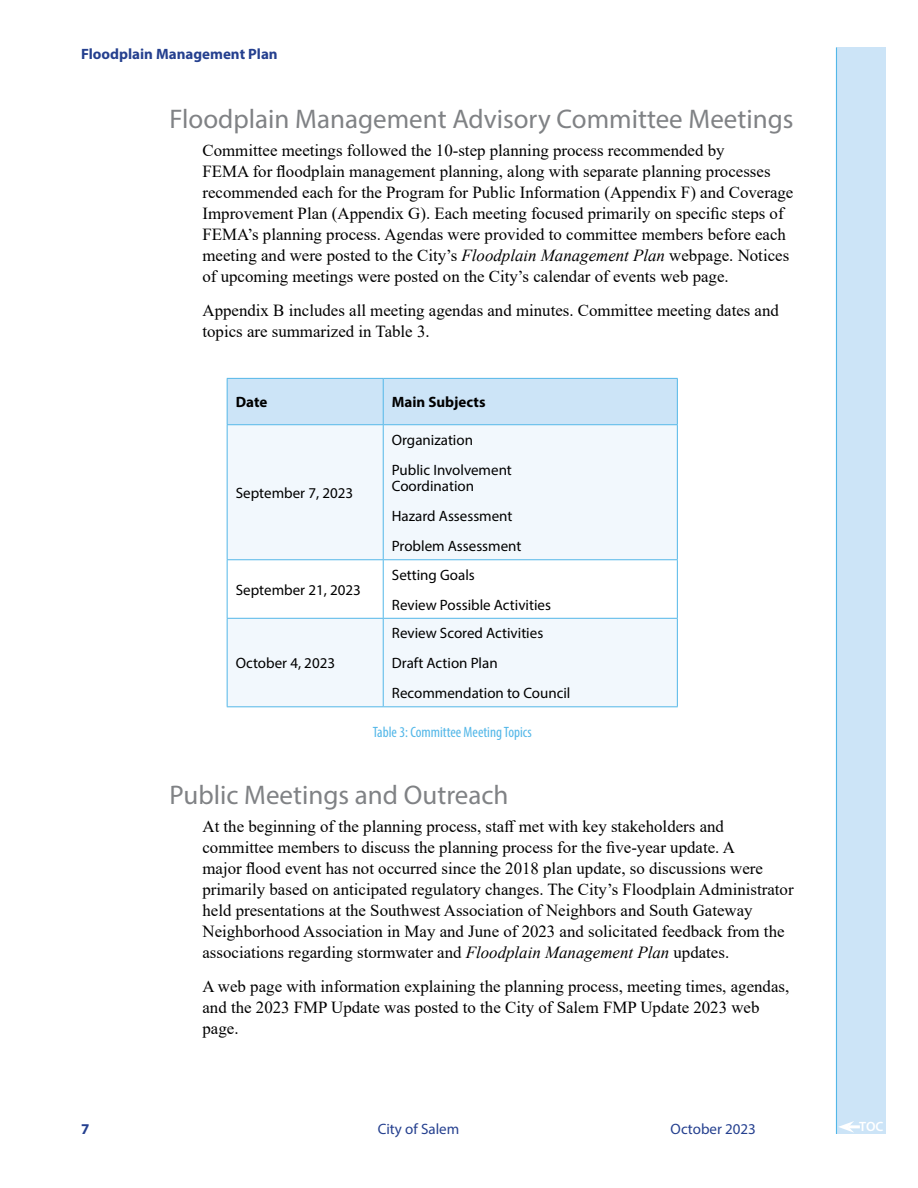
<style>
.page{position:relative;width:918px;height:1188px;background:#fff}
.page>*{position:absolute;margin:0;border:0;box-sizing:border-box;transform-origin:0 0}
.t1{font:27px "Myriad Pro";color:#808285}
.t2{font:16.8px/21px "Times New Roman";color:#000}
.t3{font:15px/30px "Myriad Pro";color:#000}
.t4{font:condensed 15px "Myriad Pro";color:#53b7e8}
.t5{font:700 15px "Myriad Pro";color:#25408f}
.t6{font:15px "Myriad Pro";color:#25408f}
.t7{font:700 15px "Myriad Pro";color:#000}
.t8{font:600 13.5px "Myriad Pro";color:#fff}
.s1{font-style:italic}
</style>
<div class="page">
<div style="left:836px;top:48px;width:50px;height:1086px;background:#cce4f7"></div>
<hr style="left:836px;top:48px;width:1px;height:1086px;background:#53b7e8">
<div style="left:228px;top:379px;width:449px;height:45px;background:#cce4f7"></div>
<svg style="left:228px;top:425px;width:449px;height:281px;fill:#f2f8fd"></svg>
<hr style="left:383px;top:560px;width:1px;height:58px;background:#53b7e8">
<hr style="left:227px;top:619px;width:1px;height:87px;background:#53b7e8">
<hr style="left:677px;top:619px;width:1px;height:87px;background:#53b7e8">
<hr style="left:227px;top:706px;width:156px;height:1px;background:#53b7e8">
<hr style="left:383px;top:706px;width:295px;height:1px;background:#53b7e8">
<hr style="left:227px;top:378px;width:156px;height:1px;background:#53b7e8">
<hr style="left:227px;top:379px;width:1px;height:45px;background:#53b7e8">
<hr style="left:383px;top:378px;width:295px;height:1px;background:#53b7e8">
<hr style="left:383px;top:379px;width:1px;height:45px;background:#53b7e8">
<hr style="left:677px;top:379px;width:1px;height:45px;background:#53b7e8">
<hr style="left:227px;top:424px;width:156px;height:1px;background:#53b7e8">
<hr style="left:227px;top:425px;width:1px;height:134px;background:#53b7e8">
<hr style="left:383px;top:424px;width:295px;height:1px;background:#53b7e8">
<hr style="left:383px;top:425px;width:1px;height:134px;background:#53b7e8">
<hr style="left:677px;top:425px;width:1px;height:134px;background:#53b7e8">
<hr style="left:227px;top:559px;width:156px;height:1px;background:#53b7e8">
<hr style="left:227px;top:560px;width:1px;height:58px;background:#53b7e8">
<hr style="left:383px;top:559px;width:295px;height:1px;background:#53b7e8">
<hr style="left:677px;top:560px;width:1px;height:58px;background:#53b7e8">
<hr style="left:227px;top:618px;width:156px;height:1px;background:#53b7e8">
<hr style="left:383px;top:618px;width:295px;height:1px;background:#53b7e8">
<hr style="left:383px;top:619px;width:1px;height:87px;background:#53b7e8">
<svg style="left:838px;top:1121px;width:22px;height:12px"></svg>
<p class="t5" style="left:81px;top:44px;width:198px">Floodplain Management Plan</p>
<h1 class="t1" style="left:170px;top:103px;width:625px">Floodplain Management Advisory Committee Meetings</h1>
<p class="t2" style="left:202px;top:139px;width:592px">Committee meetings followed the 10-step planning process recommended by<br>FEMA for floodplain management planning, along with separate planning processes recommended each for the Program for Public Information (Appendix F) and Coverage Improvement Plan (Appendix G). Each meeting focused primarily on specific steps of FEMA’s planning process. Agendas were provided to committee members before each meeting and were posted to the City’s <span class="s1">Floodplain Management Plan</span> webpage. Notices of upcoming meetings were posted on the City’s calendar of events web page.</p>
<p class="t2" style="left:202px;top:300px;width:578px">Appendix B includes all meeting agendas and minutes. Committee meeting dates and topics are summarized in Table 3.</p>
<p class="t7" style="left:236px;top:392px;width:33px">Date</p>
<p class="t7" style="left:392px;top:392px;width:95px">Main Subjects</p>
<p class="t3" style="left:236px;top:478px;width:119px">September 7, 2023</p>
<p class="t3" style="left:236px;top:574px;width:127px">September 21, 2023</p>
<p class="t3" style="left:236px;top:648px;width:101px">October 4, 2023</p>
<p class="t3" style="left:392px;top:424px;width:122px">Organization<br>Public Involvement</p>
<p class="t3" style="left:392px;top:471px;width:131px">Coordination<br>Hazard Assessment<br>Problem Assessment</p>
<p class="t3" style="left:392px;top:559px;width:161px">Setting Goals<br>Review Possible Activities</p>
<p class="t3" style="left:392px;top:618px;width:180px">Review Scored Activities<br>Draft Action Plan<br>Recommendation to Council</p>
<p class="t4" style="left:373px;top:723px;width:160px">Table 3: Committee Meeting Topics</p>
<h1 class="t1" style="left:170px;top:778px;width:341px">Public Meetings and Outreach</h1>
<p class="t2" style="left:202px;top:815px;width:593px">At the beginning of the planning process, staff met with key stakeholders and committee members to discuss the planning process for the five-year update. A<br>major flood event has not occurred since the 2018 plan update, so discussions were primarily based on anticipated regulatory changes. The City’s Floodplain Administrator held presentations at the Southwest Association of Neighbors and South Gateway Neighborhood Association in May and June of 2023 and solicitated feedback from the associations regarding stormwater and <span class="s1">Floodplain Management Plan</span> updates.</p>
<p class="t2" style="left:202px;top:976px;width:588px">A web page with information explaining the planning process, meeting times, agendas, and the 2023 FMP Update was posted to the City of Salem FMP Update 2023 web page.</p>
<p class="t5" style="left:81px;top:1119px;width:10px">7</p>
<p class="t6" style="left:378px;top:1120px;width:83px">City of Salem</p>
<p class="t6" style="left:671px;top:1120px;width:87px">October 2023</p>
<p class="t8" style="left:859px;top:1118px;width:26px">TOC</p>
</div>
